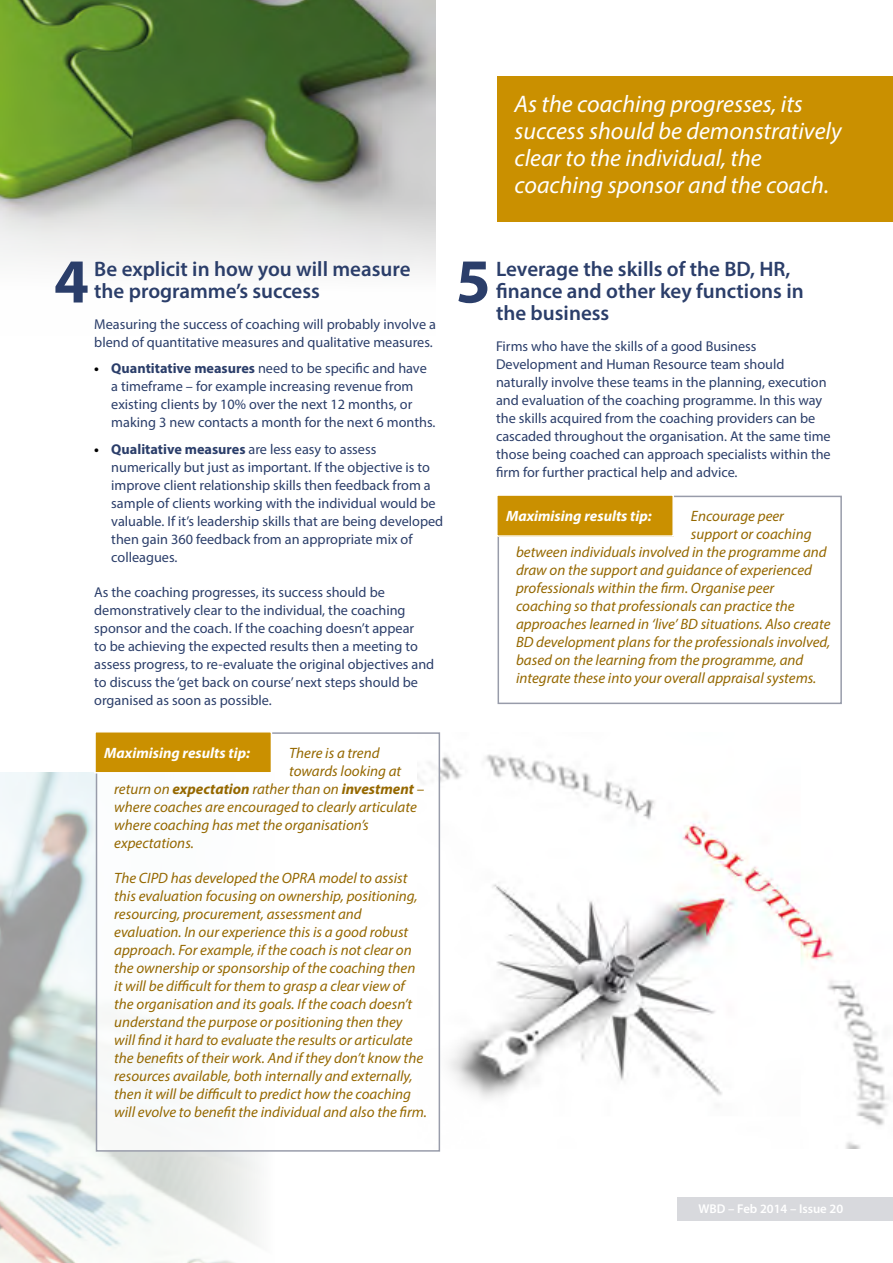
<style>
.page{position:relative;width:893px;height:1263px;background:#fff}
.page>*{position:absolute;margin:0;border:0;box-sizing:border-box;transform-origin:0 0}
.t1{font:700 63px "Myriad Pro";color:#2b3e6a}
.t2{font:italic 24px/27px "Myriad Pro";color:#fff}
.t3{font:600 21px/22.5px "Myriad Pro";color:#2b3e6a}
.t4{font:italic 15px/18px "Myriad Pro";color:#956800}
.t5{font:italic 700 15px "Myriad Pro";color:#fff}
.t6{font:14.25px/18px "Myriad Pro";color:#2b3e6a}
.t7{font:600 12.75px "Myriad Pro";color:#fff}
.s1{font-weight:700;color:#000}
.s2{font-weight:700}
</style>
<div class="page">
<div style="left:498px;top:77px;width:395px;height:145px;background:#ca9000"></div>
<img style="left:0;top:0;width:436px;height:272px">
<img style="left:0;top:772px;width:258px;height:491px">
<img style="left:440px;top:733px;width:450px;height:416px">
<div style="left:498px;top:496px;width:344px;height:208px;border:2px solid #989caa"></div>
<div style="left:97px;top:733px;width:342px;height:418px;background:#fff"></div>
<div style="left:96px;top:732px;width:344px;height:420px;border:2px solid #989caa"></div>
<div style="left:497px;top:495px;width:176px;height:41px;background:#ca9000"></div>
<div style="left:496px;top:494px;width:178px;height:43px;border:2px solid #fff"></div>
<div style="left:95px;top:732px;width:176px;height:41px;background:#ca9000"></div>
<div style="left:94px;top:731px;width:178px;height:42px;border:2px solid #fff"></div>
<div style="left:678px;top:1197px;width:215px;height:23px;background:#d8d9dd"></div>
<h2 class="t2" style="left:515px;top:90px;width:329px">As the coaching progresses, its success should be demonstratively clear to the individual, the coaching sponsor and the coach.</h2>
<h3 class="t3" style="left:94px;top:257px;width:318px">Be explicit in how you will measure the programme’s success</h3>
<p class="t6" style="left:94px;top:315px;width:343px">Measuring the success of coaching will probably involve a blend of quantitative measures and qualitative measures.</p>
<p class="t6" style="left:111px;top:359px;width:326px;text-indent:-17px"><span class="s1">•</span> <span class="s2">Quantitative measures</span> need to be specific and have a timeframe – for example increasing revenue from existing clients by 10% over the next 12 months, or making 3 new contacts a month for the next 6 months.</p>
<p class="t6" style="left:111px;top:440px;width:334px;text-indent:-17px"><span class="s1">•</span> <span class="s2">Qualitative measures</span> are less easy to assess numerically but just as important. If the objective is to improve client relationship skills then feedback from a sample of clients working with the individual would be valuable. If it’s leadership skills that are being developed then gain 360 feedback from an appropriate mix of colleagues.</p>
<p class="t6" style="left:94px;top:583px;width:341px">As the coaching progresses, its success should be demonstratively clear to the individual, the coaching sponsor and the coach. If the coaching doesn’t appear<br>to be achieving the expected results then a meeting to assess progress, to re-evaluate the original objectives and to discuss the ‘get back on course’ next steps should be organised as soon as possible.</p>
<h1 class="t1" style="left:54px;top:240px;width:36px">4</h1>
<p class="t4" style="left:289px;top:743px;width:92px">There is a trend</p>
<p class="t4" style="left:289px;top:761px;width:114px">towards looking at</p>
<p class="t4" style="left:114px;top:779px;width:312px">return on <span class="s2">expectation</span> rather than on <span class="s2">investment</span> –</p>
<p class="t4" style="left:114px;top:797px;width:304px">where coaches are encouraged to clearly articulate</p>
<p class="t4" style="left:114px;top:815px;width:256px">where coaching has met the organisation’s</p>
<p class="t4" style="left:114px;top:833px;width:81px">expectations.</p>
<p class="t4" style="left:114px;top:869px;width:314px">The CIPD has developed the OPRA model to assist this evaluation focusing on ownership, positioning, resourcing, procurement, assessment and evaluation. In our experience this is a good robust approach. For example, if the coach is not clear on the ownership or sponsorship of the coaching then it will be difficult for them to grasp a clear view of the organisation and its goals. If the coach doesn’t understand the purpose or positioning then they will find it hard to evaluate the results or articulate the benefits of their work. And if they don’t know the resources available, both internally and externally, then it will be difficult to predict how the coaching will evolve to benefit the individual and also the firm.</p>
<p class="t5" style="left:104px;top:743px;width:147px">Maximising results tip:</p>
<h1 class="t1" style="left:456px;top:240px;width:36px">5</h1>
<h3 class="t3" style="left:496px;top:257px;width:309px">Leverage the skills of the BD, HR, finance and other key functions in the business</h3>
<p class="t6" style="left:496px;top:337px;width:336px">Firms who have the skills of a good Business Development and Human Resource team should naturally involve these teams in the planning, execution and evaluation of the coaching programme. In this way the skills acquired from the coaching providers can be cascaded throughout the organisation. At the same time those being coached can approach specialists within the firm for further practical help and advice.</p>
<p class="t5" style="left:506px;top:506px;width:147px">Maximising results tip:</p>
<p class="t4" style="left:691px;top:507px;width:95px">Encourage peer</p>
<p class="t4" style="left:691px;top:525px;width:122px">support or coaching</p>
<p class="t4" style="left:516px;top:543px;width:312px">between individuals involved in the programme and</p>
<p class="t4" style="left:516px;top:561px;width:297px">draw on the support and guidance of experienced</p>
<p class="t4" style="left:516px;top:579px;width:260px">professionals within the firm. Organise peer</p>
<p class="t4" style="left:516px;top:597px;width:280px">coaching so that professionals can practice the</p>
<p class="t4" style="left:516px;top:615px;width:316px">approaches learned in ‘live’ BD situations. Also create</p>
<p class="t4" style="left:516px;top:633px;width:316px">BD development plans for the professionals involved,</p>
<p class="t4" style="left:516px;top:651px;width:289px">based on the learning from the programme, and</p>
<p class="t4" style="left:516px;top:669px;width:302px">integrate these into your overall appraisal systems.</p>
<p class="t7" style="left:698px;top:1200px;width:146px">WBD – Feb 2014 – Issue 20</p>
</div>
